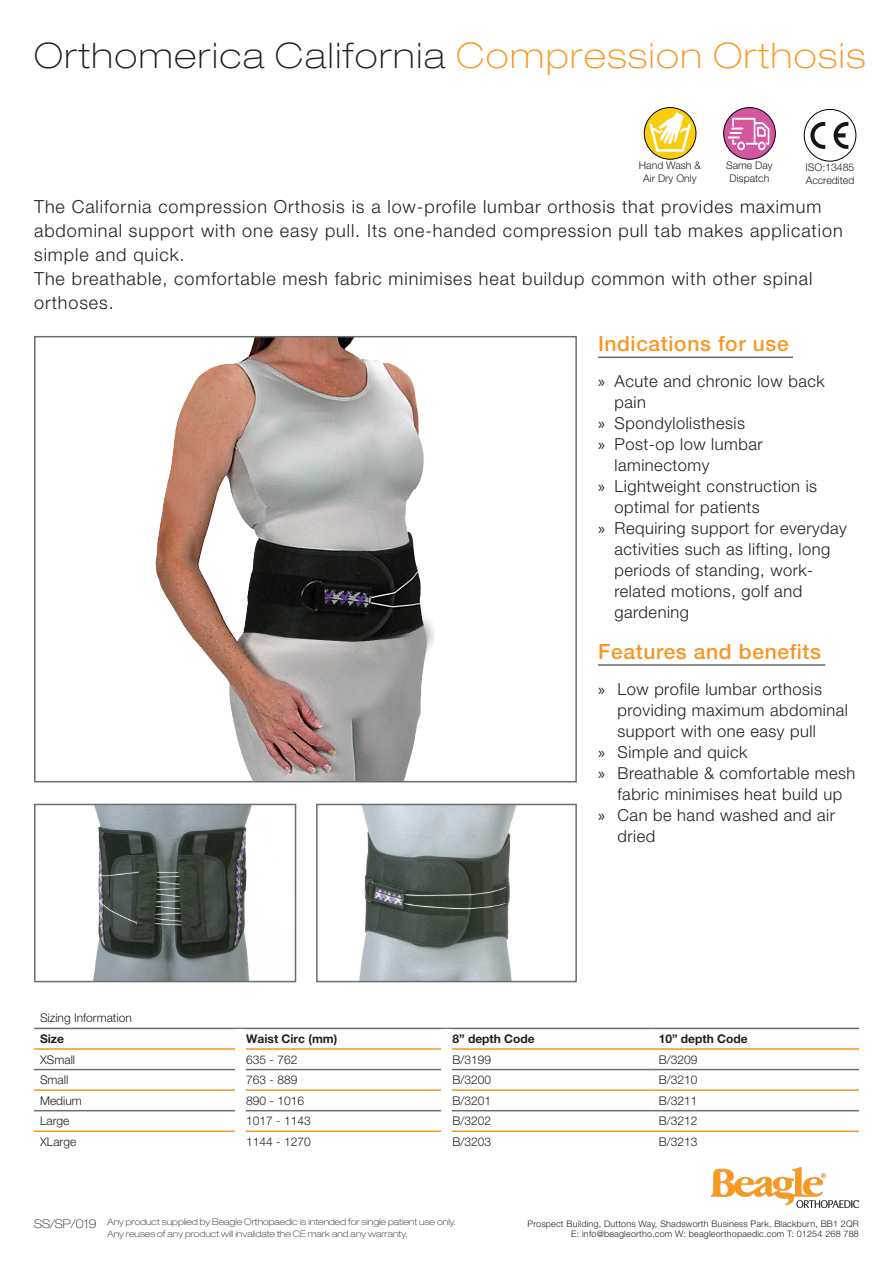
<style>
.page{position:relative;width:893px;height:1263px;background:#fff}
.page>*{position:absolute;margin:0;border:0;box-sizing:border-box;transform-origin:0 0}
.t1{font:100 expanded 35.25px "Helvetica Neue LT Pro";letter-spacing:.05em;color:#231f20}
.t2{font:500 21px "Helvetica Neue LT Pro";letter-spacing:.03em;color:#f79624}
.t3{font:500 21px "Helvetica Neue LT Pro";letter-spacing:.03em;color:#f79824}
.t4{font:300 18px/24px "Helvetica Neue LT Pro";letter-spacing:.05em;color:#231f20}
.t5{font:300 16.5px/21px "Helvetica Neue LT Pro";letter-spacing:.03em;color:#231f20}
.t6{font:300 12px "Helvetica Neue LT Pro";color:#231f20}
.t7{font:700 12px "Helvetica Neue LT Pro";color:#231f20}
.t8{font:100 expanded 12px "Helvetica Neue LT Pro";color:#231f20}
.t9{font:300 10.5px/12.6px "Helvetica Neue LT Pro";color:#231f20;text-align:center}
.t10{font:100 expanded 9px/12px "Helvetica Neue LT Pro";color:#231f20}
.t11{font:300 9px "Helvetica Neue LT Pro";letter-spacing:.02em;color:#231f20}
.s1{color:#f7971d}
.s2{font-family:"Myriad Pro";font-weight:400}
</style>
<div class="page">
<hr style="left:598px;top:357px;width:195px;height:1px;background:#656a6a">
<svg style="left:644px;top:108px;width:52px;height:51px"></svg>
<div style="left:644px;top:107px;width:52px;height:53px;border:1px solid #040503;border-radius:50%"></div>
<svg style="left:649px;top:110px;width:42px;height:42px"></svg>
<svg style="left:724px;top:108px;width:51px;height:51px"></svg>
<div style="left:723px;top:107px;width:53px;height:53px;border:1px solid #000001;border-radius:50%"></div>
<svg style="left:728px;top:118px;width:41px;height:32px"></svg>
<img style="left:155px;top:339px;width:280px;height:440px">
<div style="left:34px;top:336px;width:543px;height:446px;border:2px solid #6c6d70"></div>
<div style="left:804px;top:109px;width:52px;height:52px;border:1px solid #000001;border-radius:50%"></div>
<svg style="left:810px;top:122px;width:15px;height:27px"></svg>
<svg style="left:834px;top:122px;width:14px;height:27px"></svg>
<img style="left:93px;top:807px;width:159px;height:172px">
<div style="left:34px;top:804px;width:262px;height:178px;border:2px solid #6c6d70"></div>
<img style="left:359px;top:807px;width:157px;height:172px">
<div style="left:316px;top:804px;width:261px;height:178px;border:2px solid #6c6d70"></div>
<hr style="left:598px;top:664px;width:227px;height:2px;background:#656a6a">
<hr style="left:34px;top:1028px;width:206px;height:1px;background:#6c6d70">
<hr style="left:240px;top:1028px;width:206px;height:1px;background:#6c6d70">
<hr style="left:446px;top:1028px;width:207px;height:1px;background:#6c6d70">
<hr style="left:653px;top:1028px;width:206px;height:1px;background:#6c6d70">
<hr style="left:34px;top:1048px;width:201px;height:2px;background:#f7971d">
<hr style="left:245px;top:1048px;width:196px;height:2px;background:#f7971d">
<hr style="left:452px;top:1048px;width:201px;height:2px;background:#f7971d">
<hr style="left:653px;top:1048px;width:206px;height:2px;background:#f7971d">
<hr style="left:34px;top:1069px;width:201px;height:1px;background:#6c6d70">
<hr style="left:245px;top:1069px;width:196px;height:1px;background:#6c6d70">
<hr style="left:452px;top:1069px;width:201px;height:1px;background:#6c6d70">
<hr style="left:653px;top:1069px;width:206px;height:1px;background:#6c6d70">
<hr style="left:34px;top:1089px;width:201px;height:2px;background:#f7971d">
<hr style="left:245px;top:1089px;width:196px;height:2px;background:#f7971d">
<hr style="left:452px;top:1089px;width:201px;height:2px;background:#f7971d">
<hr style="left:653px;top:1089px;width:206px;height:2px;background:#f7971d">
<hr style="left:34px;top:1110px;width:201px;height:1px;background:#6c6d70">
<hr style="left:245px;top:1110px;width:196px;height:1px;background:#6c6d70">
<hr style="left:452px;top:1110px;width:201px;height:1px;background:#6c6d70">
<hr style="left:653px;top:1110px;width:206px;height:1px;background:#6c6d70">
<hr style="left:34px;top:1130px;width:201px;height:2px;background:#f7971d">
<hr style="left:245px;top:1130px;width:196px;height:2px;background:#f7971d">
<hr style="left:452px;top:1130px;width:201px;height:2px;background:#f7971d">
<hr style="left:653px;top:1130px;width:206px;height:2px;background:#f7971d">
<img style="left:711px;top:1167px;width:148px;height:41px">
<p class="t1" style="left:34px;top:34px;width:833px">Orthomerica California <span class="s1">Compression Orthosis</span></p>
<p class="t9" style="left:639px;top:159px;width:64px">Hand Wash &amp;<br>Air Dry Only</p>
<p class="t9" style="left:726px;top:159px;width:48px">Same Day<br>Dispatch</p>
<p class="t9" style="left:806px;top:161px;width:50px;text-align:left">ISO:13485<br>Accredited</p>
<p class="t4" style="left:34px;top:195px;width:810px">The California compression Orthosis is a low-profile lumbar orthosis that provides maximum abdominal support with one easy pull. Its one-handed compression pull tab makes application simple and quick.</p>
<p class="t4" style="left:34px;top:267px;width:780px">The breathable, comfortable mesh fabric minimises heat buildup common with other spinal orthoses.</p>
<p class="t3" style="left:598px;top:331px;width:192px">Indications for use</p>
<p class="t5" style="left:614px;top:370px;width:212px;text-indent:-17px"><span class="s2">»</span> Acute and chronic low back pain</p>
<p class="t5" style="left:598px;top:412px;width:148px"><span class="s2">»</span> Spondylolisthesis</p>
<p class="t5" style="left:614px;top:433px;width:150px;text-indent:-17px"><span class="s2">»</span> Post-op low lumbar laminectomy</p>
<p class="t5" style="left:614px;top:475px;width:204px;text-indent:-17px"><span class="s2">»</span> Lightweight construction is optimal for patients</p>
<p class="t5" style="left:614px;top:517px;width:234px;text-indent:-17px"><span class="s2">»</span> Requiring support for everyday activities such as lifting, long periods of standing, work&shy;related motions, golf and gardening</p>
<p class="t2" style="left:598px;top:639px;width:225px">Features and benefits</p>
<p class="t5" style="left:617px;top:678px;width:232px;text-indent:-20px"><span class="s2">»</span> Low profile lumbar orthosis providing maximum abdominal support with one easy pull</p>
<p class="t5" style="left:598px;top:741px;width:151px"><span class="s2">»</span> Simple and quick</p>
<p class="t5" style="left:598px;top:762px;width:259px;text-align:center"><span class="s2">»</span> Breathable &amp; comfortable mesh fabric minimises heat build up</p>
<p class="t5" style="left:617px;top:804px;width:219px;text-indent:-20px"><span class="s2">»</span> Can be hand washed and air dried</p>
<p class="t6" style="left:40px;top:1011px;width:93px">Sizing Information</p>
<p class="t7" style="left:40px;top:1031px;width:25px">Size</p>
<p class="t7" style="left:246px;top:1031px;width:93px">Waist Circ (mm)</p>
<p class="t7" style="left:452px;top:1031px;width:84px">8” depth Code</p>
<p class="t7" style="left:659px;top:1031px;width:90px">10” depth Code</p>
<p class="t6" style="left:40px;top:1052px;width:37px">XSmall</p>
<p class="t6" style="left:246px;top:1052px;width:53px">635 - 762</p>
<p class="t6" style="left:452px;top:1052px;width:40px">B/3199</p>
<p class="t6" style="left:659px;top:1052px;width:40px">B/3209</p>
<p class="t6" style="left:40px;top:1072px;width:30px">Small</p>
<p class="t6" style="left:246px;top:1072px;width:53px">763 - 889</p>
<p class="t6" style="left:452px;top:1072px;width:40px">B/3200</p>
<p class="t6" style="left:659px;top:1072px;width:40px">B/3210</p>
<p class="t6" style="left:40px;top:1093px;width:43px">Medium</p>
<p class="t6" style="left:246px;top:1093px;width:59px">890 - 1016</p>
<p class="t6" style="left:452px;top:1093px;width:40px">B/3201</p>
<p class="t6" style="left:659px;top:1093px;width:40px">B/3211</p>
<p class="t6" style="left:40px;top:1114px;width:31px">Large</p>
<p class="t6" style="left:246px;top:1114px;width:66px">1017 - 1143</p>
<p class="t6" style="left:452px;top:1114px;width:40px">B/3202</p>
<p class="t6" style="left:659px;top:1114px;width:40px">B/3212</p>
<p class="t6" style="left:40px;top:1134px;width:38px">XLarge</p>
<p class="t6" style="left:246px;top:1134px;width:66px">1144 - 1270</p>
<p class="t6" style="left:452px;top:1134px;width:40px">B/3203</p>
<p class="t6" style="left:659px;top:1134px;width:40px">B/3213</p>
<p class="t8" style="left:34px;top:1216px;width:64px">SS/SP/019</p>
<p class="t10" style="left:108px;top:1216px;width:350px">Any product supplied by Beagle Orthopaedic is intended for single patient use only.<br>Any reuses of any product will invalidate the CE mark and any warranty.</p>
<p class="t11" style="left:527px;top:1218px;width:333px">Prospect Building, Duttons Way, Shadsworth Business Park, Blackburn, BB1 2QR</p>
<p class="t11" style="left:571px;top:1229px;width:289px">E: info@beagleortho.com W: beagleorthopaedic.com T: 01254 268 788</p>
</div>
